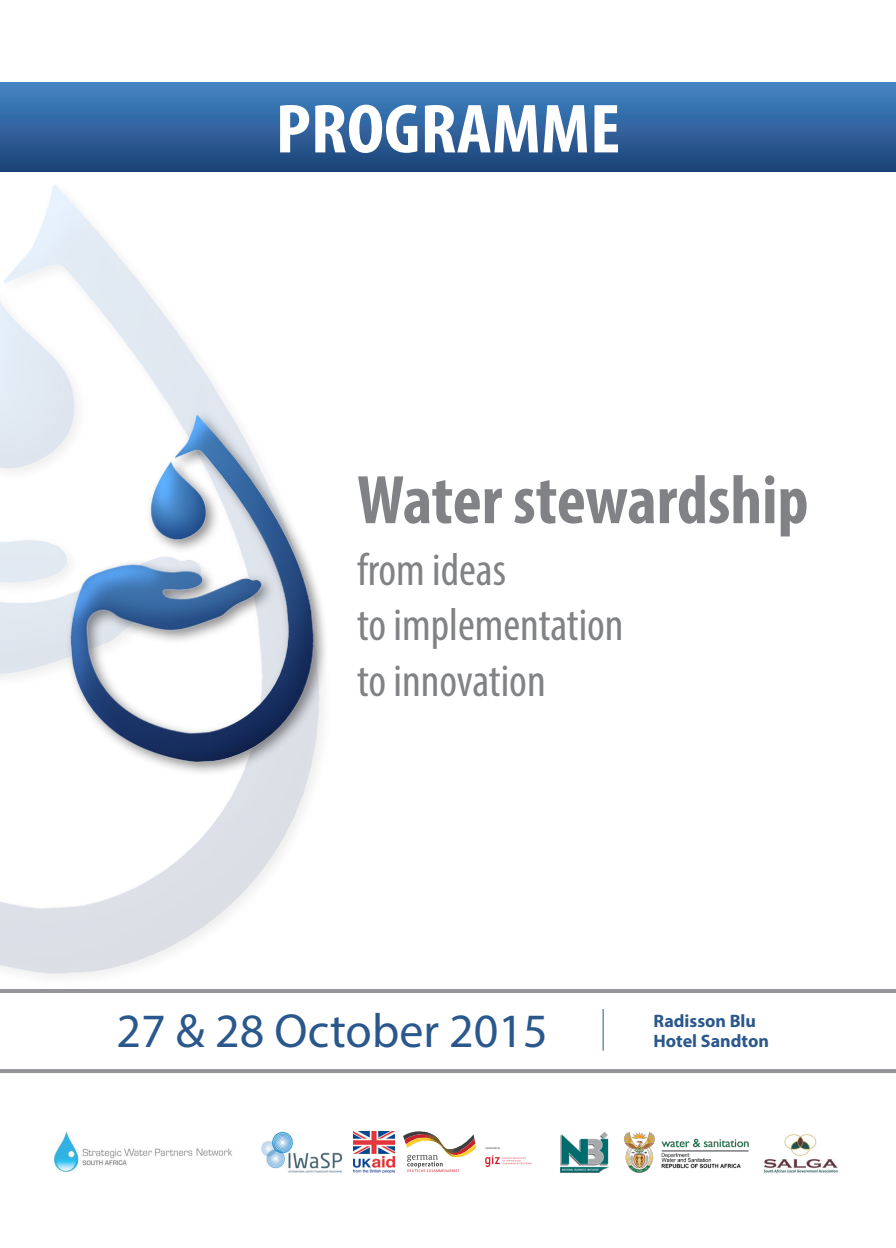
<style>
.page{position:relative;width:896px;height:1248px;background:#fff}
.page>*{position:absolute;margin:0;border:0;box-sizing:border-box;transform-origin:0 0}
.t1{font:700 condensed 70px "Myriad Pro";color:#fff;scale:1.1 1}
.t2{font:700 condensed 69.4px "Myriad Pro";color:#808285}
.t3{font:48px "Myriad Pro";color:#2a578c}
.t4{font:condensed 46.2px "Myriad Pro";color:#808285}
.t5{font:700 18px "Myriad Pro";color:#2a578c}
</style>
<div class="page">
<div style="left:0;top:82px;width:896px;height:90px;background:linear-gradient(to bottom,#4586c6,#1d4378)"></div>
<img style="left:0;top:107px;width:537px;height:886px">
<svg style="left:485px;top:1147px;width:46px;height:19px"></svg>
<svg style="left:403px;top:1131px;width:73px;height:40px"></svg>
<img style="left:54px;top:1131px;width:178px;height:40px">
<img style="left:261px;top:1131px;width:81px;height:40px">
<img style="left:354px;top:1131px;width:40px;height:40px">
<img style="left:560px;top:1132px;width:48px;height:39px">
<img style="left:763px;top:1134px;width:75px;height:40px">
<img style="left:624px;top:1132px;width:125px;height:40px">
<img style="left:0;top:380px;width:410px;height:416px">
<svg style="left:0;top:988px;width:896px;height:4px;fill:#939598"></svg>
<hr style="left:0;top:1069px;width:896px;height:3px;background:#939598">
<hr style="left:602px;top:1008px;width:1px;height:42px;background:#2a578c">
<p class="t1" style="left:276px;top:85px;width:315px">PROGRAMME</p>
<p class="t2" style="left:357px;top:456px;width:453px">Water stewardship</p>
<p class="t4" style="left:357px;top:541px;width:150px">from ideas</p>
<p class="t4" style="left:357px;top:597px;width:268px">to implementation</p>
<p class="t4" style="left:357px;top:652px;width:190px">to innovation</p>
<p class="t3" style="left:117px;top:1000px;width:433px">27 &amp; 28 October 2015</p>
<p class="t5" style="left:653px;top:1009px;width:104px">Radisson Blu</p>
<p class="t5" style="left:653px;top:1029px;width:117px">Hotel Sandton</p>
</div>
